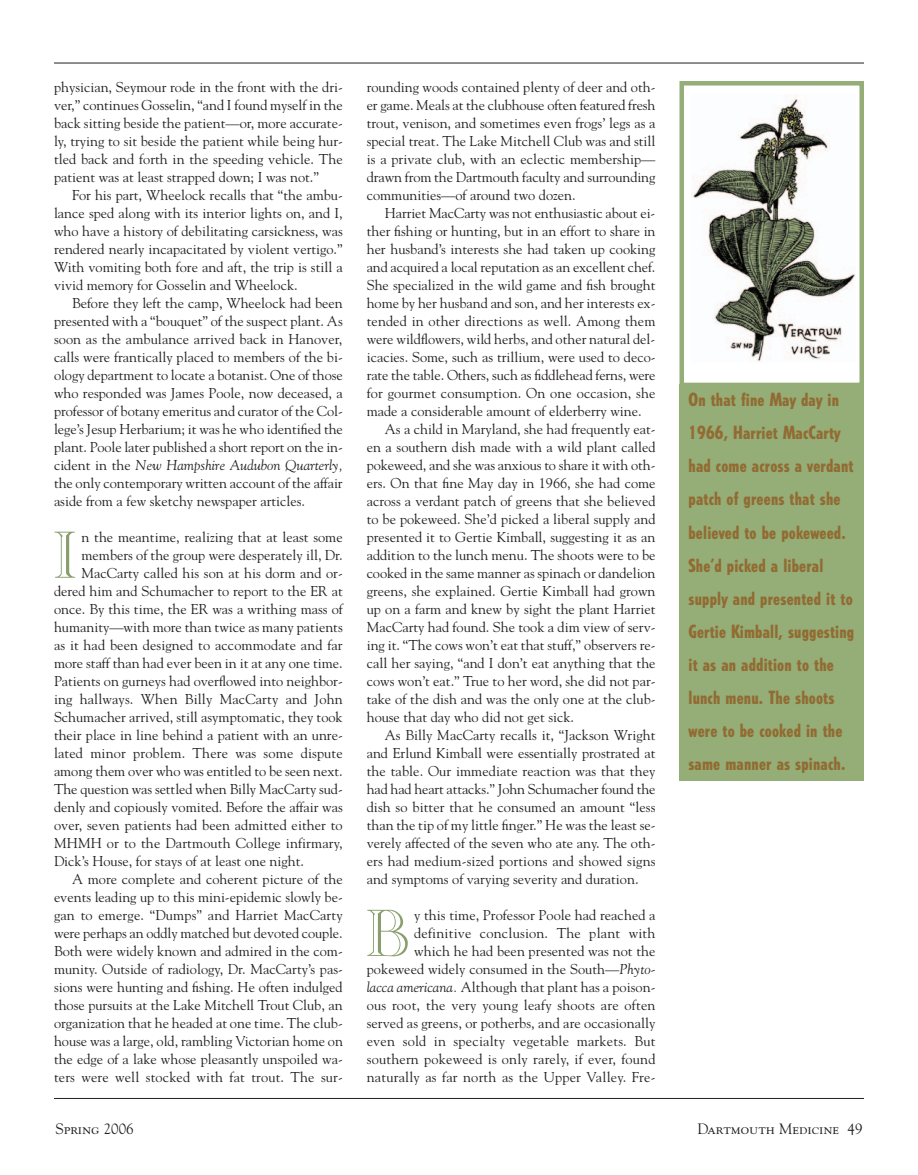
<style>
.page{position:relative;width:918px;height:1175px;background:#fff}
.page>*{position:absolute;margin:0;border:0;box-sizing:border-box;transform-origin:0 0}
.t1{font:65.4px "Caslon Open Face";color:#889e6d}
.t2{font:800 condensed 18px/33px "Tempo";letter-spacing:.01em;color:#916b32}
.t3{font:15px "Goudy SC";color:#231f20}
.t4{font:14.25px/18px "Goudy";color:#231f20;text-align:justify}
.s1{font-style:italic}
.s2{font-family:"Goudy"}
</style>
<div class="page">
<div style="left:680px;top:384px;width:184px;height:396px;background:#95ad77"></div>
<hr style="left:54px;top:1098px;width:810px;height:1px;background:#231f20">
<hr style="left:54px;top:63px;width:810px;height:1px;background:#231f20">
<img style="left:692px;top:95px;width:163px;height:267px">
<div style="left:680px;top:81px;width:184px;height:306px;border:4px solid #95ad77"></div>
<p class="t4" style="left:54px;top:78px;width:290px">physician, Seymour rode in the front with the dri&shy;ver,” continues Gosselin, “and I found myself in the back sitting beside the patient—or, more accurate&shy;ly, trying to sit beside the patient while being hur&shy;tled back and forth in the speeding vehicle. The patient was at least strapped down; I was not.”</p>
<p class="t4" style="left:54px;top:186px;width:290px;text-indent:18px">For his part, Wheelock recalls that “the ambu&shy;lance sped along with its interior lights on, and I, who have a history of debilitating carsickness, was rendered nearly incapacitated by violent vertigo.” With vomiting both fore and aft, the trip is still a vivid memory for Gosselin and Wheelock.</p>
<p class="t4" style="left:54px;top:294px;width:290px;text-indent:18px">Before they left the camp, Wheelock had been presented with a “bouquet” of the suspect plant. As soon as the ambulance arrived back in Hanover, calls were frantically placed to members of the bi&shy;ology department to locate a botanist. One of those who responded was James Poole, now deceased, a professor of botany emeritus and curator of the Col&shy;lege’s Jesup Herbarium; it was he who identified the plant. Poole later published a short report on the in&shy;cident in the <span class="s1">New Hampshire Audubon Quarterly, </span>the only contemporary written account of the affair aside from a few sketchy newspaper articles.</p>
<h1 class="t1" style="left:52px;top:531px;width:28px">I</h1>
<p class="t4" style="left:82px;top:528px;width:263px">n the meantime, realizing that at least some</p>
<p class="t4" style="left:82px;top:546px;width:263px">members of the group were desperately ill, Dr.</p>
<p class="t4" style="left:82px;top:564px;width:263px">MacCarty called his son at his dorm and or-</p>
<p class="t4" style="left:54px;top:582px;width:290px">dered him and Schumacher to report to the ER at</p>
<p class="t4" style="left:54px;top:600px;width:290px">once. By this time, the ER was a writhing mass of</p>
<p class="t4" style="left:54px;top:618px;width:290px">humanity—with more than twice as many patients</p>
<p class="t4" style="left:54px;top:636px;width:290px">as it had been designed to accommodate and far</p>
<p class="t4" style="left:54px;top:654px;width:290px">more staff than had ever been in it at any one time.</p>
<p class="t4" style="left:54px;top:672px;width:290px">Patients on gurneys had overflowed into neighbor-</p>
<p class="t4" style="left:54px;top:690px;width:290px">ing hallways. When Billy MacCarty and John</p>
<p class="t4" style="left:54px;top:708px;width:290px">Schumacher arrived, still asymptomatic, they took</p>
<p class="t4" style="left:54px;top:726px;width:290px">their place in line behind a patient with an unre-</p>
<p class="t4" style="left:54px;top:744px;width:290px">lated minor problem. There was some dispute</p>
<p class="t4" style="left:54px;top:762px;width:290px">among them over who was entitled to be seen next.</p>
<p class="t4" style="left:54px;top:780px;width:290px">The question was settled when Billy MacCarty sud-</p>
<p class="t4" style="left:54px;top:798px;width:290px">denly and copiously vomited. Before the affair was</p>
<p class="t4" style="left:54px;top:816px;width:290px">over, seven patients had been admitted either to</p>
<p class="t4" style="left:54px;top:834px;width:290px">MHMH or to the Dartmouth College infirmary,</p>
<p class="t4" style="left:54px;top:852px;width:252px">Dick’s House, for stays of at least one night.</p>
<p class="t4" style="left:72px;top:870px;width:272px">A more complete and coherent picture of the</p>
<p class="t4" style="left:54px;top:888px;width:290px">events leading up to this mini-epidemic slowly be-</p>
<p class="t4" style="left:54px;top:906px;width:290px">gan to emerge. “Dumps” and Harriet MacCarty</p>
<p class="t4" style="left:54px;top:924px;width:290px">were perhaps an oddly matched but devoted couple.</p>
<p class="t4" style="left:54px;top:942px;width:290px">Both were widely known and admired in the com-</p>
<p class="t4" style="left:54px;top:960px;width:290px">munity. Outside of radiology, Dr. MacCarty’s pas-</p>
<p class="t4" style="left:54px;top:978px;width:290px">sions were hunting and fishing. He often indulged</p>
<p class="t4" style="left:54px;top:996px;width:290px">those pursuits at the Lake Mitchell Trout Club, an</p>
<p class="t4" style="left:54px;top:1014px;width:290px">organization that he headed at one time. The club-</p>
<p class="t4" style="left:54px;top:1032px;width:290px">house was a large, old, rambling Victorian home on</p>
<p class="t4" style="left:54px;top:1050px;width:290px">the edge of a lake whose pleasantly unspoiled wa-</p>
<p class="t4" style="left:54px;top:1068px;width:290px">ters were well stocked with fat trout. The sur-</p>
<p class="t4" style="left:367px;top:78px;width:290px">rounding woods contained plenty of deer and oth&shy;er game. Meals at the clubhouse often featured fresh trout, venison, and sometimes even frogs’ legs as a special treat. The Lake Mitchell Club was and still is a private club, with an eclectic membership— drawn from the Dartmouth faculty and surrounding communities—of around two dozen.</p>
<p class="t4" style="left:385px;top:204px;width:272px">Harriet MacCarty was not enthusiastic about ei-</p>
<p class="t4" style="left:367px;top:222px;width:290px">ther fishing or hunting, but in an effort to share in</p>
<p class="t4" style="left:367px;top:240px;width:290px">her husband’s interests she had taken up cooking</p>
<p class="t4" style="left:367px;top:258px;width:290px">and acquired a local reputation as an excellent chef.</p>
<p class="t4" style="left:367px;top:276px;width:290px">She specialized in the wild game and fish brought</p>
<p class="t4" style="left:367px;top:294px;width:290px">home by her husband and son, and her interests ex-</p>
<p class="t4" style="left:367px;top:312px;width:290px">tended in other directions as well. Among them</p>
<p class="t4" style="left:367px;top:330px;width:290px">were wildflowers, wild herbs, and other natural del-</p>
<p class="t4" style="left:367px;top:348px;width:290px">icacies. Some, such as trillium, were used to deco-</p>
<p class="t4" style="left:367px;top:366px;width:290px">rate the table. Others, such as fiddlehead ferns, were</p>
<p class="t4" style="left:367px;top:384px;width:290px">for gourmet consumption. On one occasion, she</p>
<p class="t4" style="left:367px;top:402px;width:276px">made a considerable amount of elderberry wine.</p>
<p class="t4" style="left:385px;top:420px;width:272px">As a child in Maryland, she had frequently eat-</p>
<p class="t4" style="left:367px;top:438px;width:290px">en a southern dish made with a wild plant called</p>
<p class="t4" style="left:367px;top:456px;width:290px">pokeweed, and she was anxious to share it with oth-</p>
<p class="t4" style="left:367px;top:474px;width:290px">ers. On that fine May day in 1966, she had come</p>
<p class="t4" style="left:367px;top:492px;width:290px">across a verdant patch of greens that she believed</p>
<p class="t4" style="left:367px;top:510px;width:290px">to be pokeweed. She’d picked a liberal supply and</p>
<p class="t4" style="left:367px;top:528px;width:290px">presented it to Gertie Kimball, suggesting it as an</p>
<p class="t4" style="left:367px;top:546px;width:290px">addition to the lunch menu. The shoots were to be</p>
<p class="t4" style="left:367px;top:564px;width:290px">cooked in the same manner as spinach or dandelion</p>
<p class="t4" style="left:367px;top:582px;width:290px">greens, she explained. Gertie Kimball had grown</p>
<p class="t4" style="left:367px;top:600px;width:290px">up on a farm and knew by sight the plant Harriet</p>
<p class="t4" style="left:367px;top:618px;width:290px">MacCarty had found. She took a dim view of serv-</p>
<p class="t4" style="left:367px;top:636px;width:290px">ing it. “The cows won’t eat that stuff,” observers re-</p>
<p class="t4" style="left:367px;top:654px;width:290px">call her saying, “and I don’t eat anything that the</p>
<p class="t4" style="left:367px;top:672px;width:290px">cows won’t eat.” True to her word, she did not par-</p>
<p class="t4" style="left:367px;top:690px;width:290px">take of the dish and was the only one at the club-</p>
<p class="t4" style="left:367px;top:708px;width:209px">house that day who did not get sick.</p>
<p class="t4" style="left:385px;top:726px;width:272px">As Billy MacCarty recalls it, “Jackson Wright</p>
<p class="t4" style="left:367px;top:744px;width:290px">and Erlund Kimball were essentially prostrated at</p>
<p class="t4" style="left:367px;top:762px;width:290px">the table. Our immediate reaction was that they</p>
<p class="t4" style="left:367px;top:780px;width:290px">had had heart attacks.” John Schumacher found the</p>
<p class="t4" style="left:367px;top:798px;width:290px">dish so bitter that he consumed an amount “less</p>
<p class="t4" style="left:367px;top:816px;width:290px">than the tip of my little finger.” He was the least se-</p>
<p class="t4" style="left:367px;top:834px;width:290px">verely affected of the seven who ate any. The oth-</p>
<p class="t4" style="left:367px;top:852px;width:290px">ers had medium-sized portions and showed signs</p>
<p class="t4" style="left:367px;top:870px;width:273px">and symptoms of varying severity and duration.</p>
<h1 class="t1" style="left:364px;top:909px;width:48px">B</h1>
<p class="t4" style="left:367px;top:906px;width:290px;text-align:right">y this time, Professor Poole had reached a definitive conclusion. The plant with<br>which he had been presented was not the pokeweed widely consumed in the South—<span class="s1">Phyto&shy;lacca americana.</span> Although that plant has a poison&shy;ous root, the very young leafy shoots are often served as greens, or potherbs, and are occasionally even sold in specialty vegetable markets. But southern pokeweed is only rarely, if ever, found naturally as far north as the Upper Valley. Fre-</p>
<p class="t2" style="left:688px;top:385px;width:167px">On that fine May day in<br>1966, Harriet MacCarty had come across a verdant patch of greens that she believed to be pokeweed.<br>She’d picked a liberal supply and presented it to<br>Gertie Kimball, suggesting it as an addition to the lunch menu. The shoots were to be cooked in the same manner as spinach.</p>
<p class="t3" style="left:56px;top:1122px;width:80px">Spring <span class="s2">2006</span></p>
<p class="t3" style="left:697px;top:1122px;width:167px">Dartmouth Medicine <span class="s2">49</span></p>
</div>
